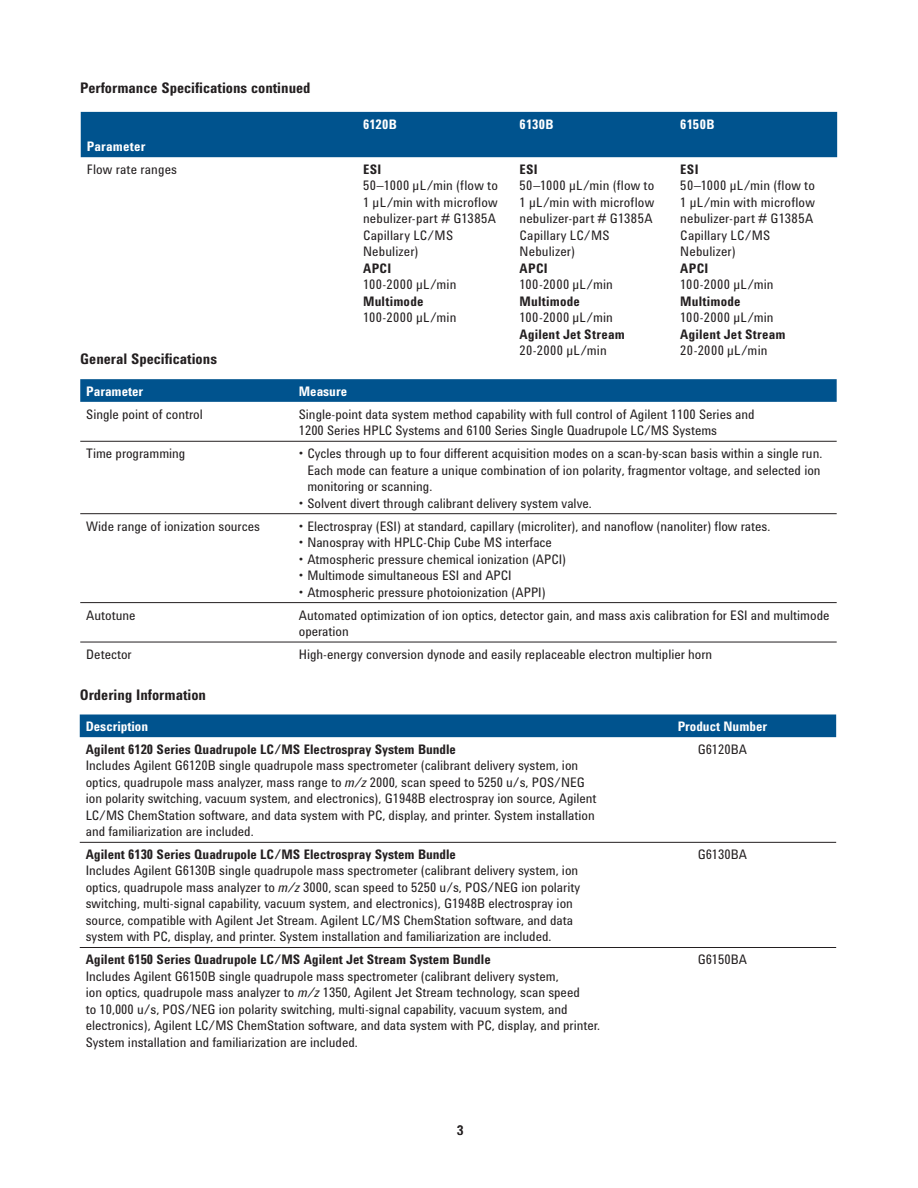
<style>
.page{position:relative;width:918px;height:1188px;background:#fff}
.page>*{position:absolute;margin:0;border:0;box-sizing:border-box;transform-origin:0 0}
.t1{font:700 15px "Agilent Cond";color:#231f20}
.t2{font:13.5px/16.5px "Agilent Cond";color:#231f20}
.t3{font:700 13.5px "Agilent Cond";color:#231f20}
.t4{font:13.5px "Agilent Cond";letter-spacing:.025em;color:#231f20}
.t5{font:700 13.5px "Agilent Cond";color:#fff}
.s1{font-style:italic}
</style>
<div class="page">
<svg style="left:80px;top:379px;width:757px;height:23px;background:#03558f"></svg>
<hr style="left:80px;top:441px;width:757px;height:1px;background:#231f20">
<hr style="left:80px;top:513px;width:757px;height:1px;background:#231f20">
<hr style="left:80px;top:602px;width:757px;height:1px;background:#231f20">
<hr style="left:80px;top:642px;width:213px;height:1px;background:#231f20">
<hr style="left:293px;top:642px;width:544px;height:1px;background:#231f20">
<div style="left:80px;top:715px;width:756px;height:22px;background:#00538e"></div>
<hr style="left:80px;top:842px;width:756px;height:1px;background:#231f20">
<hr style="left:80px;top:947px;width:529px;height:1px;background:#231f20">
<hr style="left:609px;top:947px;width:227px;height:1px;background:#231f20">
<div style="left:81px;top:112px;width:756px;height:45px;background:#00538e"></div>
<p class="t1" style="left:80px;top:82px;width:232px">Performance Specifications continued</p>
<p class="t5" style="left:363px;top:119px;width:35px">6120B</p>
<p class="t5" style="left:520px;top:119px;width:35px">6130B</p>
<p class="t5" style="left:680px;top:119px;width:36px">6150B</p>
<p class="t5" style="left:87px;top:141px;width:60px">Parameter</p>
<p class="t2" style="left:87px;top:163px;width:92px">Flow rate ranges</p>
<p class="t3" style="left:363px;top:164px;width:20px">ESI</p>
<p class="t2" style="left:363px;top:179px;width:136px">50–1000 µL/min (flow to<br>1 µL/min with microflow nebulizer-part # G1385A<br>Capillary LC/MS<br>Nebulizer)</p>
<p class="t3" style="left:363px;top:263px;width:30px">APCI</p>
<p class="t4" style="left:363px;top:280px;width:95px">100-2000 µL/min</p>
<p class="t3" style="left:363px;top:296px;width:62px">Multimode</p>
<p class="t4" style="left:363px;top:313px;width:95px">100-2000 µL/min</p>
<p class="t3" style="left:680px;top:164px;width:20px">ESI</p>
<p class="t2" style="left:680px;top:179px;width:136px">50–1000 µL/min (flow to<br>1 µL/min with microflow nebulizer-part # G1385A<br>Capillary LC/MS<br>Nebulizer)</p>
<p class="t3" style="left:680px;top:263px;width:30px">APCI</p>
<p class="t4" style="left:680px;top:280px;width:95px">100-2000 µL/min</p>
<p class="t3" style="left:680px;top:296px;width:62px">Multimode</p>
<p class="t4" style="left:680px;top:313px;width:95px">100-2000 µL/min</p>
<p class="t3" style="left:680px;top:329px;width:107px">Agilent Jet Stream</p>
<p class="t4" style="left:680px;top:346px;width:89px">20-2000 µL/min</p>
<p class="t3" style="left:520px;top:164px;width:20px">ESI</p>
<p class="t2" style="left:520px;top:179px;width:136px">50–1000 µL/min (flow to<br>1 µL/min with microflow nebulizer-part # G1385A<br>Capillary LC/MS<br>Nebulizer)</p>
<p class="t3" style="left:520px;top:263px;width:30px">APCI</p>
<p class="t4" style="left:520px;top:280px;width:95px">100-2000 µL/min</p>
<p class="t3" style="left:520px;top:296px;width:62px">Multimode</p>
<p class="t4" style="left:520px;top:313px;width:95px">100-2000 µL/min</p>
<p class="t3" style="left:520px;top:329px;width:107px">Agilent Jet Stream</p>
<p class="t4" style="left:520px;top:346px;width:89px">20-2000 µL/min</p>
<p class="t1" style="left:80px;top:353px;width:138px">General Specifications</p>
<p class="t5" style="left:86px;top:386px;width:58px">Parameter</p>
<p class="t5" style="left:299px;top:386px;width:50px">Measure</p>
<p class="t2" style="left:86px;top:407px;width:118px">Single point of control</p>
<p class="t2" style="left:299px;top:407px;width:457px">Single-point data system method capability with full control of Agilent 1100 Series and<br>1200 Series HPLC Systems and 6100 Series Single Quadrupole LC/MS Systems</p>
<p class="t2" style="left:86px;top:447px;width:101px">Time programming</p>
<p class="t2" style="left:307px;top:447px;width:516px;text-indent:-9px">• Cycles through up to four different acquisition modes on a scan-by-scan basis within a single run.<br>Each mode can feature a unique combination of ion polarity, fragmentor voltage, and selected ion monitoring or scanning.</p>
<p class="t2" style="left:299px;top:496px;width:294px">• Solvent divert through calibrant delivery system valve.</p>
<p class="t2" style="left:86px;top:519px;width:175px">Wide range of ionization sources</p>
<p class="t2" style="left:299px;top:519px;width:473px">• Electrospray (ESI) at standard, capillary (microliter), and nanoflow (nanoliter) flow rates.</p>
<p class="t2" style="left:299px;top:536px;width:255px">• Nanospray with HPLC-Chip Cube MS interface</p>
<p class="t2" style="left:299px;top:552px;width:269px">• Atmospheric pressure chemical ionization (APCI)</p>
<p class="t2" style="left:299px;top:569px;width:214px">• Multimode simultaneous ESI and APCI</p>
<p class="t2" style="left:299px;top:585px;width:248px">• Atmospheric pressure photoionization (APPI)</p>
<p class="t2" style="left:86px;top:608px;width:51px">Autotune</p>
<p class="t2" style="left:299px;top:608px;width:532px">Automated optimization of ion optics, detector gain, and mass axis calibration for ESI and multimode operation</p>
<p class="t2" style="left:86px;top:647px;width:47px">Detector</p>
<p class="t2" style="left:299px;top:647px;width:415px">High-energy conversion dynode and easily replaceable electron multiplier horn</p>
<p class="t1" style="left:80px;top:689px;width:128px">Ordering Information</p>
<p class="t5" style="left:86px;top:721px;width:64px">Description</p>
<p class="t5" style="left:678px;top:721px;width:91px">Product Number</p>
<p class="t3" style="left:86px;top:744px;width:372px">Agilent 6120 Series Quadrupole LC/MS Electrospray System Bundle</p>
<p class="t2" style="left:86px;top:759px;width:512px">Includes Agilent G6120B single quadrupole mass spectrometer (calibrant delivery system, ion optics, quadrupole mass analyzer, mass range to <span class="s1">m/z</span> 2000, scan speed to 5250 u/s, POS/NEG ion polarity switching, vacuum system, and electronics), G1948B electrospray ion source, Agilent LC/MS ChemStation software, and data system with PC, display, and printer. System installation and familiarization are included.</p>
<p class="t2" style="left:698px;top:743px;width:51px">G6120BA</p>
<p class="t3" style="left:86px;top:849px;width:372px">Agilent 6130 Series Quadrupole LC/MS Electrospray System Bundle</p>
<p class="t2" style="left:86px;top:864px;width:496px">Includes Agilent G6130B single quadrupole mass spectrometer (calibrant delivery system, ion optics, quadrupole mass analyzer to <span class="s1">m/z</span> 3000, scan speed to 5250 u/s, POS/NEG ion polarity switching, multi-signal capability, vacuum system, and electronics), G1948B electrospray ion source, compatible with Agilent Jet Stream. Agilent LC/MS ChemStation software, and data system with PC, display, and printer. System installation and familiarization are included.</p>
<p class="t3" style="left:86px;top:954px;width:407px">Agilent 6150 Series Quadrupole LC/MS Agilent Jet Stream System Bundle</p>
<p class="t2" style="left:86px;top:969px;width:516px">Includes Agilent G6150B single quadrupole mass spectrometer (calibrant delivery system,<br>ion optics, quadrupole mass analyzer to <span class="s1">m/z</span> 1350, Agilent Jet Stream technology, scan speed<br>to 10,000 u/s, POS/NEG ion polarity switching, multi-signal capability, vacuum system, and electronics), Agilent LC/MS ChemStation software, and data system with PC, display, and printer.<br>System installation and familiarization are included.</p>
<p class="t2" style="left:457px;top:1123px;width:8px">3</p>
<p class="t2" style="left:698px;top:848px;width:51px">G6130BA</p>
<p class="t2" style="left:698px;top:953px;width:51px">G6150BA</p>
</div>
